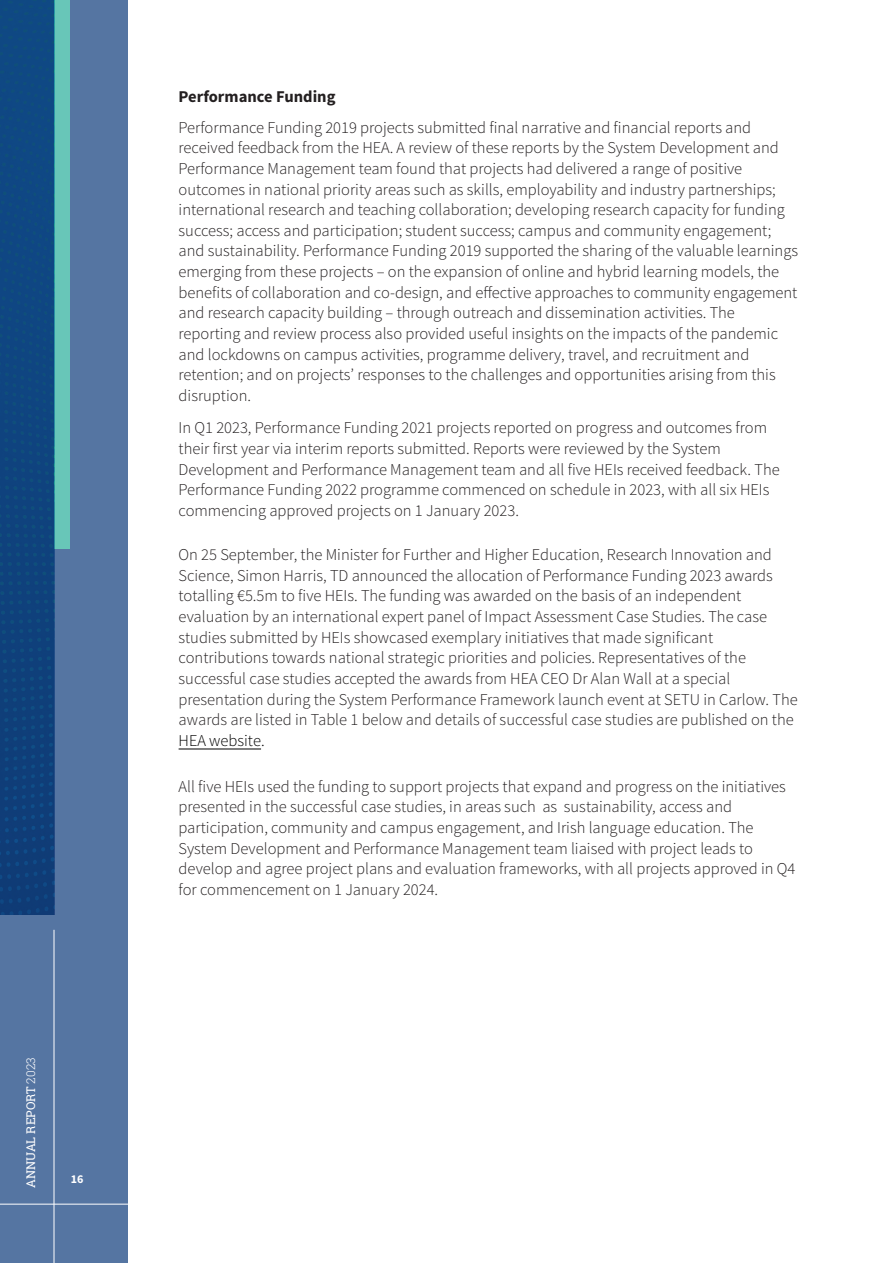
<style>
.page{position:relative;width:893px;height:1263px;background:#fff}
.page>*{position:absolute;margin:0;border:0;box-sizing:border-box;transform-origin:0 0}
.t1{font:300 16.5px/20.7px "Source Sans Pro";color:#231f20}
.t2{font:12px "Roboto Slab";color:#fff}
.t3{font:700 12px "Source Sans Pro";color:#fff}
.s1{font-weight:300}
.s2{font-weight:700}
.s3{color:#000}
</style>
<div class="page">
<div style="left:0;top:0;width:127px;height:1263px;background:#5575a2"></div>
<div style="left:48px;top:0;width:21px;height:548px;background:#68c6b8"></div>
<img style="left:0;top:0;width:54px;height:914px">
<hr style="left:54px;top:930px;width:1px;height:333px;background:#fff">
<hr style="left:0;top:1204px;width:130px;height:1px;background:#fff">
<hr style="left:179px;top:749px;width:82px;height:1px;background:#000">
<p class="t2" style="left:22px;top:1188px;width:132px;rotate:-90deg">ANNUAL REPORT <span class="s1">2023</span></p>
<p class="t3" style="left:71px;top:1174px;width:14px">16</p>
<p class="t1" style="left:179px;top:83px;width:574px;line-height:30.2px"><span class="s2">Performance Funding<br></span>Performance Funding 2019 projects submitted final narrative and financial reports and</p>
<p class="t1" style="left:179px;top:139px;width:621px">received feedback from the HEA. A review of these reports by the System Development and Performance Management team found that projects had delivered a range of positive outcomes in national priority areas such as skills, employability and industry partnerships; international research and teaching collaboration; developing research capacity for funding success; access and participation; student success; campus and community engagement; and sustainability. Performance Funding 2019 supported the sharing of the valuable learnings emerging from these projects – on the expansion of online and hybrid learning models, the benefits of collaboration and co-design, and effective approaches to community engagement and research capacity building – through outreach and dissemination activities. The reporting and review process also provided useful insights on the impacts of the pandemic and lockdowns on campus activities, programme delivery, travel, and recruitment and retention; and on projects’ responses to the challenges and opportunities arising from this disruption.</p>
<p class="t1" style="left:179px;top:419px;width:603px">In Q1 2023, Performance Funding 2021 projects reported on progress and outcomes from their first year via interim reports submitted. Reports were reviewed by the System Development and Performance Management team and all five HEIs received feedback. The Performance Funding 2022 programme commenced on schedule in 2023, with all six HEIs commencing approved projects on 1 January 2023.</p>
<p class="t1" style="left:179px;top:546px;width:621px">On 25 September, the Minister for Further and Higher Education, Research Innovation and Science, Simon Harris, TD announced the allocation of Performance Funding 2023 awards totalling €5.5m to five HEIs. The funding was awarded on the basis of an independent evaluation by an international expert panel of Impact Assessment Case Studies. The case studies submitted by HEIs showcased exemplary initiatives that made significant contributions towards national strategic priorities and policies. Representatives of the successful case studies accepted the awards from HEA CEO Dr Alan Wall at a special presentation during the System Performance Framework launch event at SETU in Carlow. The awards are listed in Table 1 below and details of successful case studies are published on the <span class="s3">HEA website.</span></p>
<p class="t1" style="left:179px;top:777px;width:618px">All five HEIs used the funding to support projects that expand and progress on the initiatives presented in the successful case studies, in areas such as sustainability, access and participation, community and campus engagement, and Irish language education. The System Development and Performance Management team liaised with project leads to develop and agree project plans and evaluation frameworks, with all projects approved in Q4 for commencement on 1 January 2024.</p>
</div>
